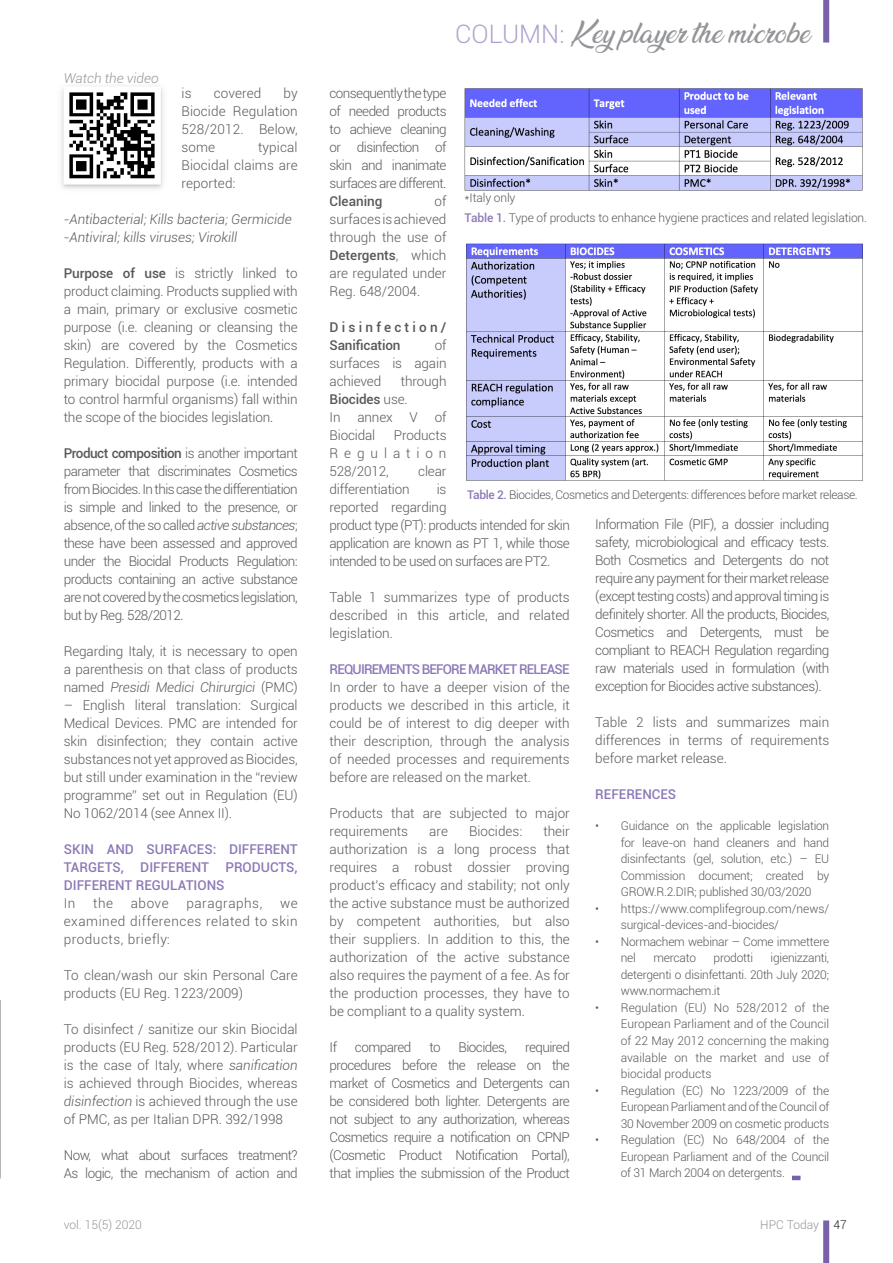
<style>
.page{position:relative;width:893px;height:1263px;background:#fff}
.page>*{position:absolute;margin:0;border:0;box-sizing:border-box;transform-origin:0 0}
.Normale{font:25.5px "Ananda";color:#939598}
.Default{font:300 13.5px/18px "Roboto";letter-spacing:-.01em;color:#57585a;text-align:justify}
.Default-2{font:300 13.5px/18px "Roboto";letter-spacing:-.04em;color:#57585a}
.t1{font:500 13.5px/18px "Roboto";color:#8d79b7;text-align:justify}
.t2{font:italic 300 13.5px "Roboto";color:#57585a}
.t3{font:500 13.5px "Roboto";letter-spacing:-.06em;color:#8d79b7}
.t4{font:500 13.5px/18px "Roboto";letter-spacing:.235em;color:#57585a}
.t5{font:italic 300 13.5px "Roboto";color:#939598}
.Default-3{font:300 13.5px "Roboto";letter-spacing:.04em;color:#57585a}
.t6{font:500 13.5px "Roboto";color:#57585a}
.t7{font:300 12px/16.5px "Roboto";letter-spacing:-.02em;color:#57585a;text-align:justify}
.t8{font:300 12px "Roboto";color:#939598}
.Normale-2{font:300 12px "Roboto";color:#231f20}
.s1{font-weight:500}
.s2{font-style:italic}
.s3{font-family:"Roboto";font-weight:300;color:#b0a2ce}
.s4{font-weight:500;color:#8d79b7}
</style>
<div class="page">
<div style="left:823px;top:1220px;width:6px;height:43px;background:#7960aa"></div>
<svg style="left:0;top:1000px;width:1px;height:178px"></svg>
<img style="left:464px;top:88px;width:399px;height:103px">
<img style="left:466px;top:243px;width:397px;height:238px">
<svg style="left:792px;top:1176px;width:8px;height:4px"></svg>
<div style="left:823px;top:0;width:6px;height:43px;background:#7960aa"></div>
<img style="left:61px;top:88px;width:102px;height:101px">
<p class="t5" style="left:64px;top:69px;width:96px">Watch the video</p>
<p class="Default" style="left:182px;top:84px;width:118px;text-indent:102px">by Biocide Regulation 528/2012. Below, some</p>
<p class="Default" style="left:182px;top:84px;width:12px">is</p>
<p class="Default" style="left:214px;top:84px;width:49px">covered</p>
<p class="Default" style="left:182px;top:138px;width:118px;text-indent:76px">typical Biocidal claims are reported:</p>
<p class="t2" style="left:64px;top:210px;width:229px">-Antibacterial; Kills bacteria; Germicide</p>
<p class="t2" style="left:64px;top:228px;width:175px">-Antiviral; kills viruses; Virokill</p>
<p class="Default" style="left:64px;top:264px;width:235px"><span class="s1">Purpose of use</span> is strictly linked to product claiming. Products supplied with a main, primary or exclusive cosmetic purpose (i.e. cleaning or cleansing the skin) are covered by the Cosmetics Regulation. Differently, products with a primary biocidal purpose (i.e. intended to control harmful organisms) fall within the scope of the biocides legislation.</p>
<p class="Default" style="left:64px;top:444px;width:235px"><span class="s1">Product composition</span> is another important parameter that discriminates Cosmetics from Biocides. In this case the differentiation is simple and linked to the presence, or absence, of the so called <span class="s2">active substances</span>; these have been assessed and approved under the Biocidal Products Regulation: products containing an active substance are not covered by the cosmetics legislation, but by Reg. 528/2012.</p>
<p class="Default" style="left:64px;top:642px;width:235px">Regarding Italy, it is necessary to open a parenthesis on that class of products named <span class="s2">Presidi Medici Chirurgici</span> (PMC)</p>
<p class="Default" style="left:64px;top:696px;width:235px">– English literal translation: Surgical Medical Devices. PMC are intended for skin disinfection; they contain active substances not yet approved as Biocides, but still under examination in the “review programme” set out in Regulation (EU)<br>No 1062/2014 (see Annex II).</p>
<p class="t1" style="left:64px;top:840px;width:235px">SKIN AND SURFACES: DIFFERENT TARGETS, DIFFERENT PRODUCTS, DIFFERENT REGULATIONS</p>
<p class="Default" style="left:64px;top:894px;width:13px">In</p>
<p class="Default" style="left:93px;top:894px;width:21px">the</p>
<p class="Default" style="left:131px;top:894px;width:39px">above</p>
<p class="Default-3" style="left:186px;top:894px;width:77px">paragraphs,</p>
<p class="Default" style="left:64px;top:894px;width:235px;text-indent:216px">we examined differences related to skin products, briefly:</p>
<p class="Default" style="left:64px;top:966px;width:235px">To clean/wash our skin Personal Care products (EU Reg. 1223/2009)</p>
<p class="Default" style="left:64px;top:1020px;width:235px">To disinfect / sanitize our skin Biocidal products (EU Reg. 528/2012). Particular is the case of Italy, where <span class="s2">sanification </span>is achieved through Biocides, whereas <span class="s2">disinfection</span> is achieved through the use of PMC, as per Italian DPR. 392/1998</p>
<p class="Default-2" style="left:64px;top:1146px;width:235px">Now, what about surfaces treatment?<br>As logic, the mechanism of action and</p>
<p class="Normale" style="left:455px;top:19px;width:357px"><span class="s3">COLUMN:</span> Key player the microbe</p>
<p class="Default" style="left:330px;top:84px;width:118px">consequently the type of needed products to achieve cleaning or disinfection of skin and inanimate surfaces are different.</p>
<p class="t6" style="left:330px;top:192px;width:54px">Cleaning</p>
<p class="Default" style="left:330px;top:192px;width:118px;text-indent:105px">of surfaces is achieved through the use of <span class="s1">Detergents</span>, which are regulated under Reg. 648/2004.</p>
<p class="t4" style="left:330px;top:318px;width:118px">Disinfection/<br>Sanification</p>
<p class="Default" style="left:330px;top:336px;width:118px;text-indent:105px">of surfaces is again achieved</p>
<p class="Default" style="left:330px;top:372px;width:118px;text-indent:71px">through<br><span class="s1">Biocides</span> use.</p>
<p class="Default" style="left:330px;top:408px;width:118px">In annex V of<br>Biocidal</p>
<p class="Default" style="left:330px;top:426px;width:118px;text-indent:64px">Products Regulation 528/2012,</p>
<p class="Default" style="left:418px;top:462px;width:30px">clear</p>
<p class="t7" style="left:465px;top:189px;width:52px">*Italy only</p>
<p class="t7" style="left:465px;top:209px;width:404px"><span class="s4">Table 1.</span> Type of products to enhance hygiene practices and related legislation.</p>
<p class="Default" style="left:330px;top:480px;width:82px">differentiation</p>
<p class="Default-2" style="left:330px;top:480px;width:242px;text-indent:107px">is<br>reported regarding<br>product type (PT): products intended for skin application are known as PT 1, while those intended to be used on surfaces are PT2.</p>
<p class="Default" style="left:330px;top:588px;width:242px">Table 1 summarizes type of products described in this article, and related legislation.</p>
<p class="t3" style="left:330px;top:660px;width:241px">REQUIREMENTS BEFORE MARKET RELEASE</p>
<p class="Default" style="left:330px;top:678px;width:242px">In order to have a deeper vision of the products we described in this article, it could be of interest to dig deeper with their description, through the analysis of needed processes and requirements before are released on the market.</p>
<p class="Default" style="left:330px;top:804px;width:242px">Products that are subjected to major requirements</p>
<p class="t7" style="left:467px;top:486px;width:392px"><span class="s4">Table 2.</span> Biocides, Cosmetics and Detergents: differences before market release.</p>
<p class="Default" style="left:595px;top:515px;width:235px">Information File (PIF), a dossier including safety, microbiological and efficacy tests.<br>Both Cosmetics and Detergents do not require any payment for their market release (except testing costs) and approval timing is definitely shorter. All the products, Biocides, Cosmetics and Detergents, must be compliant to REACH Regulation regarding raw materials used in formulation (with exception for Biocides active substances).</p>
<p class="Default" style="left:595px;top:713px;width:235px">Table 2 lists and summarizes main differences in terms of requirements before market release.</p>
<p class="t1" style="left:595px;top:785px;width:82px">REFERENCES</p>
<p class="t7" style="left:621px;top:817px;width:210px;text-indent:-26px">• Guidance on the applicable legislation for leave-on hand cleaners and hand disinfectants (gel, solution, etc.) – EU Commission document; created by GROW.R.2.DIR; published 30/03/2020</p>
<p class="t7" style="left:621px;top:900px;width:210px;text-indent:-26px">• https://www.complifegroup.com/news/ surgical-devices-and-biocides/</p>
<p class="t7" style="left:621px;top:933px;width:210px;text-indent:-26px">• Normachem webinar – Come immettere nel</p>
<p class="Default" style="left:330px;top:822px;width:242px;text-indent:214px">their authorization is a long process that requires a robust dossier proving product’s efficacy and stability; not only the active substance must be authorized by competent authorities, but also their suppliers. In addition to this, the authorization of the active substance also requires the payment of a fee. As for the production processes, they have to be compliant to a quality system.</p>
<p class="Default" style="left:330px;top:1038px;width:9px">If</p>
<p class="Default-2" style="left:355px;top:1038px;width:58px">compared</p>
<p class="Default" style="left:429px;top:1038px;width:13px">to</p>
<p class="Default-2" style="left:459px;top:1038px;width:50px">Biocides,</p>
<p class="Default" style="left:429px;top:822px;width:20px">are</p>
<p class="Default" style="left:469px;top:822px;width:55px">Biocides:</p>
<p class="t7" style="left:621px;top:949px;width:210px;text-indent:150px">igienizzanti, detergenti o disinfettanti. 20th July 2020; www.normachem.it</p>
<p class="t7" style="left:621px;top:999px;width:210px;text-indent:-26px">• Regulation (EU) No 528/2012 of the European Parliament and of the Council of 22 May 2012 concerning the making available on the market and use of biocidal products</p>
<p class="t7" style="left:621px;top:1081px;width:210px;text-indent:-26px">• Regulation (EC) No 1223/2009 of the European Parliament and of the Council of 30 November 2009 on cosmetic products</p>
<p class="t7" style="left:621px;top:1131px;width:210px;text-indent:-26px">• Regulation (EC) No 648/2004 of the European Parliament and of the Council of 31 March 2004 on detergents.</p>
<p class="t7" style="left:653px;top:949px;width:44px">mercato</p>
<p class="t7" style="left:714px;top:949px;width:41px">prodotti</p>
<p class="Default" style="left:330px;top:1038px;width:242px;text-indent:196px">required procedures before the release on the market of Cosmetics and Detergents can be considered both lighter. Detergents are not subject to any authorization, whereas Cosmetics require a notification on CPNP (Cosmetic Product Notification Portal), that implies the submission of the Product</p>
<p class="t8" style="left:64px;top:1217px;width:79px">vol. 15(5) 2020</p>
<p class="t8" style="left:760px;top:1217px;width:60px">HPC Today</p>
<p class="Normale-2" style="left:833px;top:1217px;width:15px">47</p>
</div>
